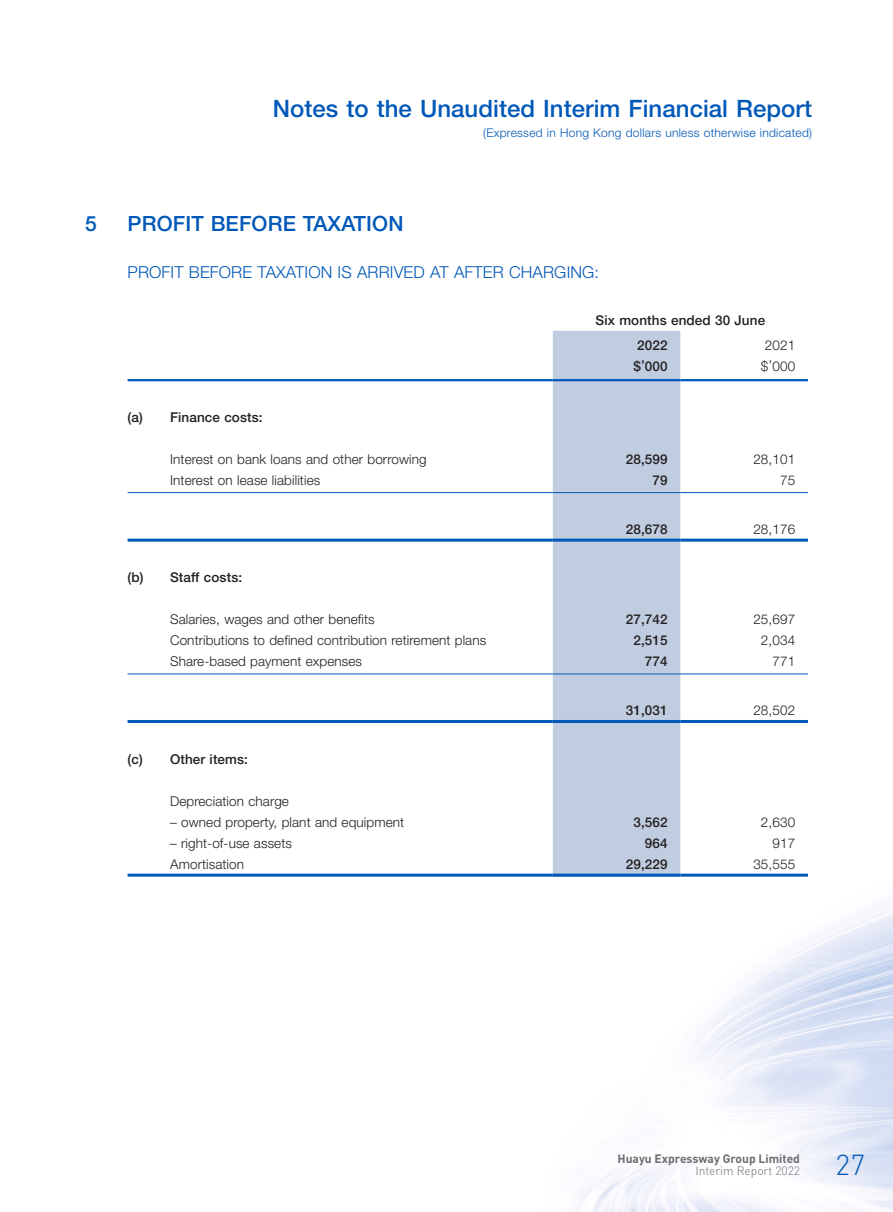
<style>
.page{position:relative;width:893px;height:1212px;background:#fff}
.page>*{position:absolute;margin:0;border:0;box-sizing:border-box;transform-origin:0 0}
.t1{font:300 28.5px "DIN";color:#0058b8}
.t2{font:500 24px "Helvetica Neue LT Std";color:#0058b8}
.t3{font:500 21px "Helvetica Neue LT Std";letter-spacing:.01em;color:#0058b8}
.t4{font:300 16.5px "Helvetica Neue LT Std";letter-spacing:.01em;color:#0058b8}
.t5{font:300 13.5px "Helvetica Neue LT Std";letter-spacing:.01em;color:#231f20}
.t6{font:500 13.5px/25.2px "Helvetica Neue LT Std";letter-spacing:.01em;color:#231f20}
.t7{font:300 12px "Helvetica Neue LT Std";letter-spacing:.02em;color:#0058b8}
.t8{font:700 12px "DIN";color:#6c6d70}
.t9{font:300 12px "DIN";color:#6c6d70}
</style>
<div class="page">
<img style="left:127px;top:330px;width:766px;height:882px">
<div style="left:553px;top:331px;width:127px;height:543px;background:#c0cce0"></div>
<hr style="left:128px;top:379px;width:425px;height:2px;background:#0058b8">
<hr style="left:553px;top:379px;width:127px;height:2px;background:#0058b8">
<hr style="left:680px;top:379px;width:128px;height:2px;background:#0058b8">
<hr style="left:128px;top:492px;width:425px;height:1px;background:#0058b8">
<hr style="left:553px;top:492px;width:127px;height:1px;background:#0058b8">
<hr style="left:680px;top:492px;width:128px;height:1px;background:#0058b8">
<hr style="left:128px;top:539px;width:425px;height:3px;background:#0058b8">
<hr style="left:553px;top:539px;width:127px;height:3px;background:#0058b8">
<hr style="left:680px;top:539px;width:128px;height:3px;background:#0058b8">
<hr style="left:128px;top:673px;width:425px;height:1px;background:#0058b8">
<hr style="left:553px;top:673px;width:127px;height:1px;background:#0058b8">
<hr style="left:680px;top:673px;width:128px;height:1px;background:#0058b8">
<hr style="left:128px;top:720px;width:425px;height:3px;background:#0058b8">
<hr style="left:553px;top:720px;width:127px;height:3px;background:#0058b8">
<hr style="left:680px;top:720px;width:128px;height:3px;background:#0058b8">
<hr style="left:128px;top:874px;width:425px;height:3px;background:#0058b8">
<hr style="left:553px;top:874px;width:127px;height:3px;background:#0058b8">
<hr style="left:680px;top:874px;width:128px;height:3px;background:#0058b8">
<h2 class="t2" style="left:273px;top:94px;width:541px">Notes to the Unaudited Interim Financial Report</h2>
<p class="t7" style="left:483px;top:126px;width:330px">(Expressed in Hong Kong dollars unless otherwise indicated)</p>
<h3 class="t3" style="left:85px;top:211px;width:13px">5</h3>
<h3 class="t3" style="left:128px;top:211px;width:277px">PROFIT BEFORE TAXATION</h3>
<p class="t4" style="left:128px;top:262px;width:473px">PROFIT BEFORE TAXATION IS ARRIVED AT AFTER CHARGING:</p>
<p class="t6" style="left:637px;top:307px;width:129px;text-indent:-42px">Six months ended 30 June<br>2022</p>
<p class="t5" style="left:765px;top:337px;width:32px">2021</p>
<p class="t6" style="left:633px;top:353px;width:36px">$’000</p>
<p class="t5" style="left:761px;top:358px;width:36px">$’000</p>
<p class="t6" style="left:128px;top:404px;width:137px">(a) Finance costs:</p>
<p class="t5" style="left:170px;top:451px;width:258px">Interest on bank loans and other borrowing</p>
<p class="t6" style="left:626px;top:446px;width:43px">28,599</p>
<p class="t5" style="left:753px;top:451px;width:43px">28,101</p>
<p class="t5" style="left:170px;top:472px;width:152px">Interest on lease liabilities</p>
<p class="t6" style="left:652px;top:467px;width:17px">79</p>
<p class="t5" style="left:780px;top:472px;width:17px">75</p>
<p class="t6" style="left:626px;top:516px;width:43px">28,678</p>
<p class="t5" style="left:753px;top:520px;width:43px">28,176</p>
<p class="t6" style="left:128px;top:565px;width:116px">(b) Staff costs:</p>
<p class="t5" style="left:170px;top:611px;width:206px">Salaries, wages and other benefits</p>
<p class="t6" style="left:626px;top:607px;width:43px">27,742</p>
<p class="t5" style="left:753px;top:611px;width:43px">25,697</p>
<p class="t5" style="left:170px;top:632px;width:318px">Contributions to defined contribution retirement plans</p>
<p class="t6" style="left:633px;top:628px;width:36px">2,515</p>
<p class="t5" style="left:761px;top:632px;width:36px">2,034</p>
<p class="t5" style="left:170px;top:653px;width:193px">Share-based payment expenses</p>
<p class="t6" style="left:645px;top:649px;width:24px">774</p>
<p class="t5" style="left:772px;top:653px;width:24px">771</p>
<p class="t6" style="left:626px;top:697px;width:43px">31,031</p>
<p class="t5" style="left:753px;top:702px;width:43px">28,502</p>
<p class="t6" style="left:128px;top:746px;width:122px">(c) Other items:</p>
<p class="t5" style="left:170px;top:792px;width:120px">Depreciation charge</p>
<p class="t5" style="left:170px;top:813px;width:236px">– owned property, plant and equipment</p>
<p class="t6" style="left:633px;top:809px;width:36px">3,562</p>
<p class="t5" style="left:761px;top:813px;width:36px">2,630</p>
<p class="t5" style="left:170px;top:834px;width:123px">– right-of-use assets</p>
<p class="t6" style="left:645px;top:830px;width:24px">964</p>
<p class="t5" style="left:772px;top:834px;width:24px">917</p>
<p class="t5" style="left:170px;top:855px;width:75px">Amortisation</p>
<p class="t6" style="left:626px;top:851px;width:43px">29,229</p>
<p class="t5" style="left:753px;top:855px;width:43px">35,555</p>
<p class="t8" style="left:617px;top:1151px;width:184px">Huayu Expressway Group Limited</p>
<p class="t9" style="left:695px;top:1163px;width:106px">Interim Report 2022</p>
<h1 class="t1" style="left:836px;top:1147px;width:31px">27</h1>
</div>
